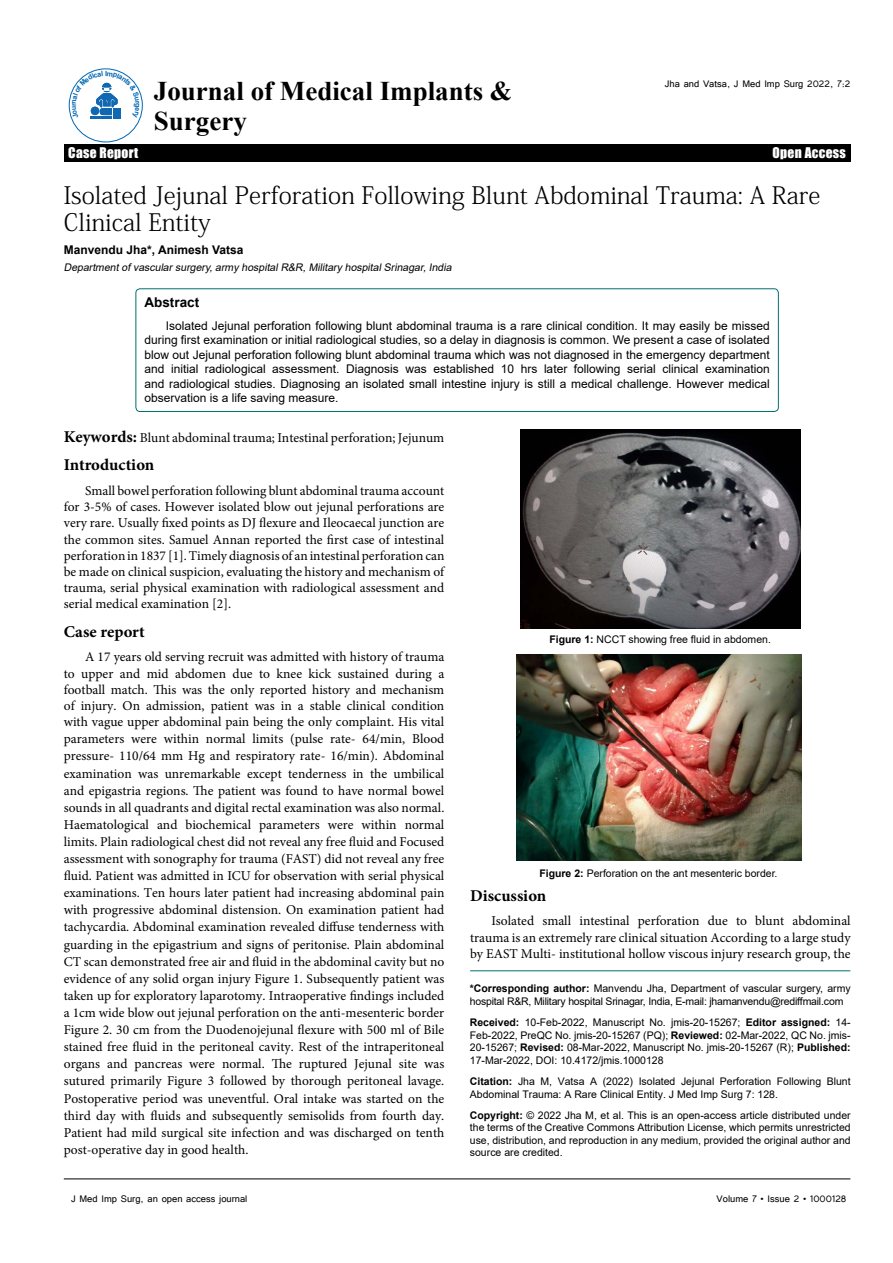
<style>
.page{position:relative;width:893px;height:1263px;background:#fff}
.page>*{position:absolute;margin:0;border:0;box-sizing:border-box;transform-origin:0 0}
.t1{font:700 27px/30px "Times New Roman";color:#000}
.t2{font:24px/27px "Adobe Fangsong Std";color:#000}
.t3{font:700 16.5px "Minion Pro";color:#000}
.t4{font:13.5px/17px "Minion Pro";color:#000;text-align:justify}
.t5{font:13.5px "Impact";letter-spacing:.02em;color:#fff}
.t6{font:700 13.5px "Arial";color:#000}
.t7{font:12px/14.4px "Arial";color:#000;text-align:justify}
.t8{font:12px "Tunga";color:#000}
.t9{font:700 12px "Arial";color:#000}
.t10{font:10.5px/12.6px "Arial";color:#000;text-align:justify}
.t11{font:10.5px/12.6px "Arial";letter-spacing:-.02em;color:#000}
.t12{font:italic 10.5px "Arial";color:#000}
.s1{font-weight:700;font-size:16.5px}
.s2{font-weight:700}
</style>
<div class="page">
<div style="left:64px;top:144px;width:786px;height:17px;background:#000"></div>
<div style="left:69px;top:69px;width:74px;height:73px;border:1px solid #0066b3;border-radius:50%"></div>
<hr style="left:64px;top:1179px;width:786px;height:1px;background:#000">
<div style="left:136px;top:289px;width:642px;height:122px;border:1px solid #007071;border-radius:4px"></div>
<hr style="left:470px;top:970px;width:380px;height:1px;background:#007071">
<img style="left:520px;top:430px;width:280px;height:198px">
<img style="left:517px;top:655px;width:285px;height:206px">
<svg style="left:72px;top:71px;width:67px;height:48px"></svg>
<h1 class="t1" style="left:154px;top:75px;width:360px">Journal of Medical Implants &amp;<br>Surgery</h1>
<p class="t8" style="left:665px;top:76px;width:187px">Jha and Vatsa, J Med Imp Surg 2022, 7:2</p>
<p class="t5" style="left:68px;top:142px;width:71px">Case Report</p>
<p class="t5" style="left:773px;top:142px;width:75px">Open Access</p>
<h2 class="t2" style="left:64px;top:182px;width:758px">Isolated Jejunal Perforation Following Blunt Abdominal Trauma: A Rare<br>Clinical Entity</h2>
<p class="t9" style="left:64px;top:241px;width:181px">Manvendu Jha*, Animesh Vatsa</p>
<p class="t12" style="left:64px;top:260px;width:392px">Departmentofvascularsurgery,army hospitalR&amp;R,Military hospitalSrinagar,India</p>
<p class="t6" style="left:144px;top:293px;width:56px">Abstract</p>
<p class="t7" style="left:144px;top:319px;width:627px;text-indent:21px">Isolated Jejunal perforation following blunt abdominal trauma is a rare clinical condition. It may easily be missed during first examination or initial radiological studies, so a delay in diagnosis is common. We present a case of isolated blow out Jejunal perforation following blunt abdominal trauma which was not diagnosed in the emergency department and initial radiological assessment. Diagnosis was established 10 hrs later following serial clinical examination and radiological studies. Diagnosing an isolated small intestine injury is still a medical challenge. However medical observation is a life saving measure.</p>
<p class="t4" style="left:64px;top:429px;width:382px"><span class="s1">Keywords:</span> Blunt abdominal trauma; Intestinal perforation; Jejunum</p>
<p class="t3" style="left:64px;top:453px;width:92px">Introduction</p>
<p class="t4" style="left:64px;top:483px;width:382px;line-height:16.2px;text-indent:21px">Small bowel perforation following blunt abdominal trauma account for 3-5% of cases. However isolated blow out jejunal perforations are very rare. Usually fixed points as DJ flexure and Ileocaecal junction are the common sites. Samuel Annan reported the first case of intestinal perforation in 1837 [1]. Timely diagnosis of an intestinal perforation can be made on clinical suspicion, evaluating the history and mechanism of trauma, serial physical examination with radiological assessment and serial medical examination [2].</p>
<p class="t3" style="left:64px;top:620px;width:83px">Case report</p>
<p class="t4" style="left:64px;top:649px;width:382px;text-indent:21px">A 17 years old serving recruit was admitted with history of trauma to upper and mid abdomen due to knee kick sustained during a football match. This was the only reported history and mechanism of injury. On admission, patient was in a stable clinical condition with vague upper abdominal pain being the only complaint. His vital parameters were within normal limits (pulse rate- 64/min, Blood pressure- 110/64 mm Hg and respiratory rate- 16/min). Abdominal examination was unremarkable except tenderness in the umbilical and epigastria regions. The patient was found to have normal bowel sounds in all quadrants and digital rectal examination was also normal.<br>Haematological and biochemical parameters were within normal limits. Plain radiological chest did not reveal any free fluid and Focused assessment with sonography for trauma (FAST) did not reveal any free fluid. Patient was admitted in ICU for observation with serial physical examinations. Ten hours later patient had increasing abdominal pain with progressive abdominal distension. On examination patient had tachycardia. Abdominal examination revealed diffuse tenderness with guarding in the epigastrium and signs of peritonise. Plain abdominal CT scan demonstrated free air and fluid in the abdominal cavity but no evidence of any solid organ injury Figure 1. Subsequently patient was taken up for exploratory laparotomy. Intraoperative findings included a 1cm wide blow out jejunal perforation on the anti-mesenteric border Figure 2. 30 cm from the Duodenojejunal flexure with 500 ml of Bile stained free fluid in the peritoneal cavity. Rest of the intraperitoneal organs and pancreas were normal. The ruptured Jejunal site was sutured primarily Figure 3 followed by thorough peritoneal lavage.<br>Postoperative period was uneventful. Oral intake was started on the third day with fluids and subsequently semisolids from fourth day.<br>Patient had mild surgical site infection and was discharged on tenth post-operative day in good health.</p>
<p class="t10" style="left:549px;top:633px;width:223px"><span class="s2">Figure 1:</span> NCCT showing free fluid in abdomen.</p>
<p class="t10" style="left:539px;top:867px;width:240px"><span class="s2">Figure 2:</span> Perforation on the ant mesenteric border.</p>
<p class="t3" style="left:470px;top:884px;width:78px">Discussion</p>
<p class="t4" style="left:470px;top:913px;width:382px;line-height:16.2px;text-indent:21px">Isolated small intestinal perforation due to blunt abdominal trauma is an extremely rare clinical situation According to a large study by EAST Multi- institutional hollow viscous injury research group, the</p>
<p class="t11" style="left:470px;top:982px;width:382px"><span class="s2">*Corresponding author:</span> Manvendu Jha, Department of vascular surgery, army hospital R&amp;R, Military hospital Srinagar, India, E-mail: jhamanvendu@rediffmail.com</p>
<p class="t10" style="left:470px;top:1016px;width:382px"><span class="s2">Received:</span> 10-Feb-2022, Manuscript No. jmis-20-15267; <span class="s2">Editor assigned:</span> 14- Feb-2022, PreQC No. jmis-20-15267 (PQ); <span class="s2">Reviewed:</span> 02-Mar-2022, QC No. jmis-20-15267; <span class="s2">Revised:</span> 08-Mar-2022, Manuscript No. jmis-20-15267 (R); <span class="s2">Published:<br></span>17-Mar-2022, DOI: 10.4172/jmis.1000128</p>
<p class="t10" style="left:470px;top:1075px;width:382px"><span class="s2">Citation:</span> Jha M, Vatsa A (2022) Isolated Jejunal Perforation Following Blunt<br>Abdominal Trauma: A Rare Clinical Entity. J Med Imp Surg 7: 128.</p>
<p class="t10" style="left:470px;top:1109px;width:382px"><span class="s2">Copyright:</span> © 2022 Jha M, et al. This is an open-access article distributed under the terms of the Creative Commons Attribution License, which permits unrestricted use, distribution, and reproduction in any medium, provided the original author and source are credited.</p>
<p class="t8" style="left:71px;top:1190px;width:178px">J Med Imp Surg, an open access journal</p>
<p class="t8" style="left:717px;top:1190px;width:131px">Volume 7 • Issue 2 • 1000128</p>
</div>
